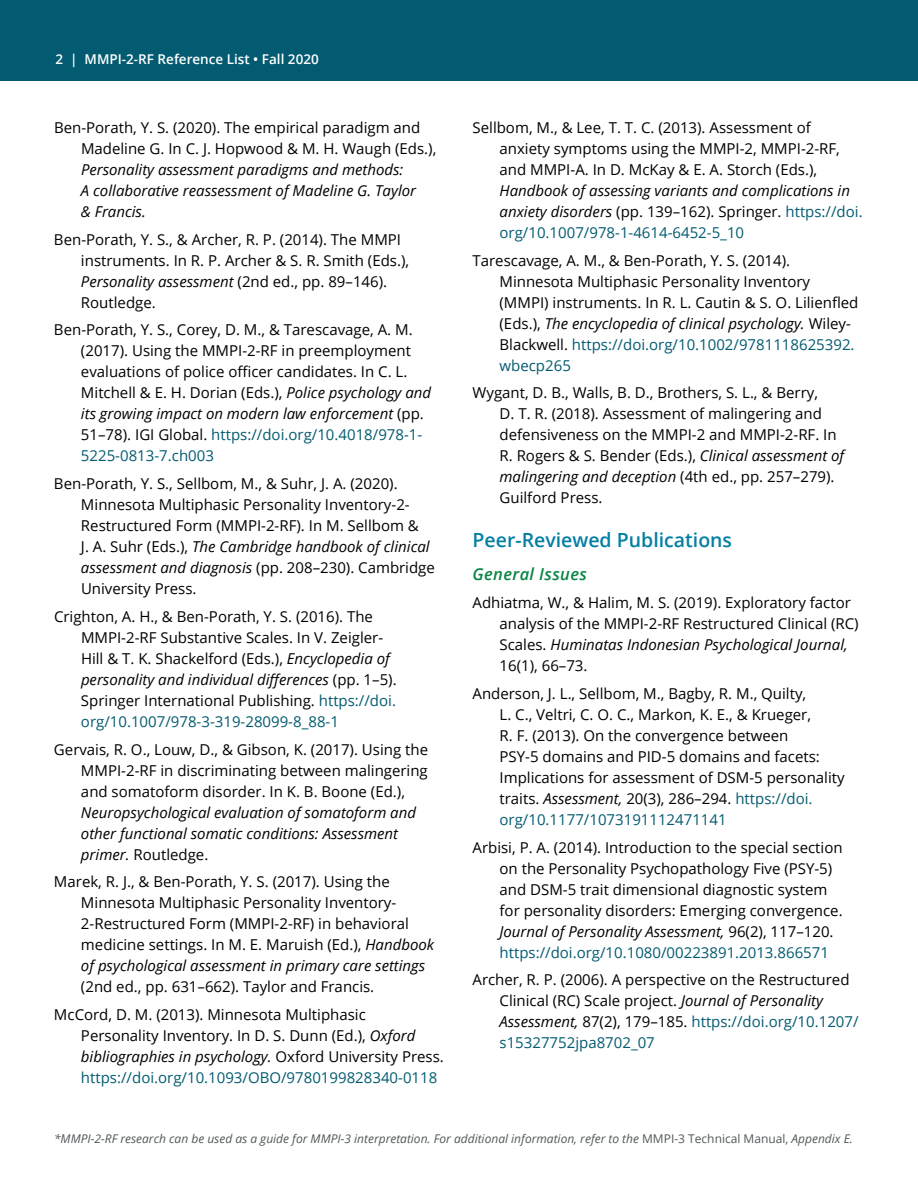
<style>
.page{position:relative;width:918px;height:1188px;background:#fff}
.page>*{position:absolute;margin:0;border:0;box-sizing:border-box;transform-origin:0 0}
.t1{font:600 19.5px "Open Sans";color:#047fa3}
.t2{font:italic 600 16.5px "Open Sans";letter-spacing:.025em;color:#078643}
.t3{font:15px/21px "Open Sans";color:#000}
.t4{font:italic 15px/21px "Open Sans";color:#000}
.t5{font:600 13.5px "Open Sans";color:#fff}
.t6{font:italic 12px "Open Sans";color:#515759}
.s1{font-style:italic}
.s2{color:#035b71}
.s3{font-style:normal}
.s4{font-style:normal;color:#035b71}
</style>
<div class="page">
<div style="left:0;top:0;width:918px;height:81px;background:#035b71"></div>
<p class="t5" style="left:55px;top:50px;width:265px">2 | MMPI-2-RF Reference List • Fall 2020</p>
<p class="t3" style="left:81px;top:117px;width:357px;text-indent:-27px">Ben-Porath, Y. S. (2020). The empirical paradigm and<br>Madeline G. In C. J. Hopwood &amp; M. H. Waugh (Eds.),</p>
<p class="t4" style="left:81px;top:159px;width:337px">Personality assessment paradigms and methods:<br>A collaborative reassessment of Madeline G. Taylor &amp; Francis.</p>
<p class="t3" style="left:81px;top:228px;width:330px;text-indent:-27px">Ben-Porath, Y. S., &amp; Archer, R. P. (2014). The MMPI instruments. In R. P. Archer &amp; S. R. Smith (Eds.), <span class="s1">Personality assessment</span> (2nd ed., pp. 89–146).<br>Routledge.</p>
<p class="t3" style="left:81px;top:319px;width:352px;text-indent:-27px">Ben-Porath, Y. S., Corey, D. M., &amp; Tarescavage, A. M. (2017). Using the MMPI-2-RF in preemployment evaluations of police officer candidates. In C. L.<br>Mitchell &amp; E. H. Dorian (Eds.), <span class="s1">Police psychology and its growing impact on modern law enforcement</span> (pp.<br>51–78). IGI Global. <span class="s2">https://doi.org/10.4018/978-1- 5225-0813-7.ch003</span></p>
<p class="t3" style="left:81px;top:473px;width:355px;text-indent:-27px">Ben-Porath, Y. S., Sellbom, M., &amp; Suhr, J. A. (2020).<br>Minnesota Multiphasic Personality Inventory-2- Restructured Form (MMPI-2-RF). In M. Sellbom &amp;<br>J. A. Suhr (Eds.), <span class="s1">The Cambridge handbook of clinical assessment and diagnosis</span> (pp. 208–230). Cambridge University Press.</p>
<p class="t3" style="left:81px;top:606px;width:317px;text-indent:-27px">Crighton, A. H., &amp; Ben-Porath, Y. S. (2016). The MMPI-2-RF Substantive Scales. In V. Zeigler-Hill &amp; T. K. Shackelford (Eds.), <span class="s1">Encyclopedia of personality and individual differences</span> (pp. 1–5).<br>Springer International Publishing. <span class="s2">https://doi. org/10.1007/978-3-319-28099-8_88-1</span></p>
<p class="t3" style="left:81px;top:738px;width:349px;text-align:justify;text-indent:-27px">Gervais, R. O., Louw, D., &amp; Gibson, K. (2017). Using the MMPI-2-RF in discriminating between malingering and somatoform disorder. In K. B. Boone (Ed.),</p>
<p class="t4" style="left:81px;top:801px;width:337px">Neuropsychological evaluation of somatoform and other functional somatic conditions: Assessment primer. <span class="s3">Routledge.</span></p>
<p class="t3" style="left:81px;top:871px;width:355px;text-indent:-27px">Marek, R. J., &amp; Ben-Porath, Y. S. (2017). Using the Minnesota Multiphasic Personality Inventory-2-Restructured Form (MMPI-2-RF) in behavioral medicine settings. In M. E. Maruish (Ed.), <span class="s1">Handbook of psychological assessment in primary care settings</span></p>
<p class="t3" style="left:54px;top:973px;width:322px;line-height:27.8px;text-indent:27px">(2nd ed., pp. 631–662). Taylor and Francis.<br>McCord, D. M. (2013). Minnesota Multiphasic</p>
<p class="t3" style="left:81px;top:1025px;width:364px">Personality Inventory. In D. S. Dunn (Ed.), <span class="s1">Oxford bibliographies in psychology.</span> Oxford University Press. <span class="s2">https://doi.org/10.1093/OBO/9780199828340-0118</span></p>
<p class="t3" style="left:500px;top:117px;width:342px;text-indent:-27px">Sellbom, M., &amp; Lee, T. T. C. (2013). Assessment of anxiety symptoms using the MMPI-2, MMPI-2-RF, and MMPI-A. In D. McKay &amp; E. A. Storch (Eds.),</p>
<p class="t4" style="left:500px;top:180px;width:365px">Handbook of assessing variants and complications in anxiety disorders <span class="s3">(pp. 139–162). Springer.</span> <span class="s4">https://doi. org/10.1007/978-1-4614-6452-5_10</span></p>
<p class="t3" style="left:500px;top:249px;width:360px;text-indent:-27px">Tarescavage, A. M., &amp; Ben-Porath, Y. S. (2014).<br>Minnesota Multiphasic Personality Inventory (MMPI) instruments. In R. L. Cautin &amp; S. O. Lilienfled (Eds.), <span class="s1">The encyclopedia of clinical psychology.</span> Wiley-Blackwell. <span class="s2">https://doi.org/10.1002/9781118625392. wbecp265</span></p>
<p class="t3" style="left:500px;top:382px;width:346px;text-indent:-27px">Wygant, D. B., Walls, B. D., Brothers, S. L., &amp; Berry,<br>D. T. R. (2018). Assessment of malingering and defensiveness on the MMPI-2 and MMPI-2-RF. In R. Rogers &amp; S. Bender (Eds.), <span class="s1">Clinical assessment of malingering and deception</span> (4th ed., pp. 257–279).<br>Guilford Press.</p>
<h1 class="t1" style="left:473px;top:527px;width:261px">Peer-Reviewed Publications</h1>
<p class="t2" style="left:473px;top:563px;width:116px">General Issues</p>
<p class="t3" style="left:500px;top:592px;width:361px;text-indent:-27px">Adhiatma, W., &amp; Halim, M. S. (2019). Exploratory factor analysis of the MMPI-2-RF Restructured Clinical (RC)<br>Scales. <span class="s1">Huminatas Indonesian Psychological Journal, </span>16(1), 66–73.</p>
<p class="t3" style="left:500px;top:683px;width:347px;text-indent:-27px">Anderson, J. L., Sellbom, M., Bagby, R. M., Quilty,<br>L. C., Veltri, C. O. C., Markon, K. E., &amp; Krueger,<br>R. F. (2013). On the convergence between<br>PSY-5 domains and PID-5 domains and facets:<br>Implications for assessment of DSM-5 personality traits. <span class="s1">Assessment,</span> 20(3), 286–294. <span class="s2">https://doi. org/10.1177/1073191112471141</span></p>
<p class="t3" style="left:500px;top:836px;width:345px;text-indent:-27px">Arbisi, P. A. (2014). Introduction to the special section on the Personality Psychopathology Five (PSY-5) and DSM-5 trait dimensional diagnostic system for personality disorders: Emerging convergence.<br><span class="s1">Journal of Personality Assessment,</span> 96(2), 117–120. <span class="s2">https://doi.org/10.1080/00223891.2013.866571</span></p>
<p class="t3" style="left:500px;top:969px;width:361px;text-indent:-27px">Archer, R. P. (2006). A perspective on the Restructured Clinical (RC) Scale project. <span class="s1">Journal of Personality Assessment,</span> 87(2), 179–185. <span class="s2">https://doi.org/10.1207/ s15327752jpa8702_07</span></p>
<p class="t6" style="left:54px;top:1131px;width:800px">*MMPI-2-RF research can be used as a guide for MMPI-3 interpretation. For additional information, refer to the <span class="s3">MMPI-3 Technical Manual,</span> Appendix E.</p>
</div>
